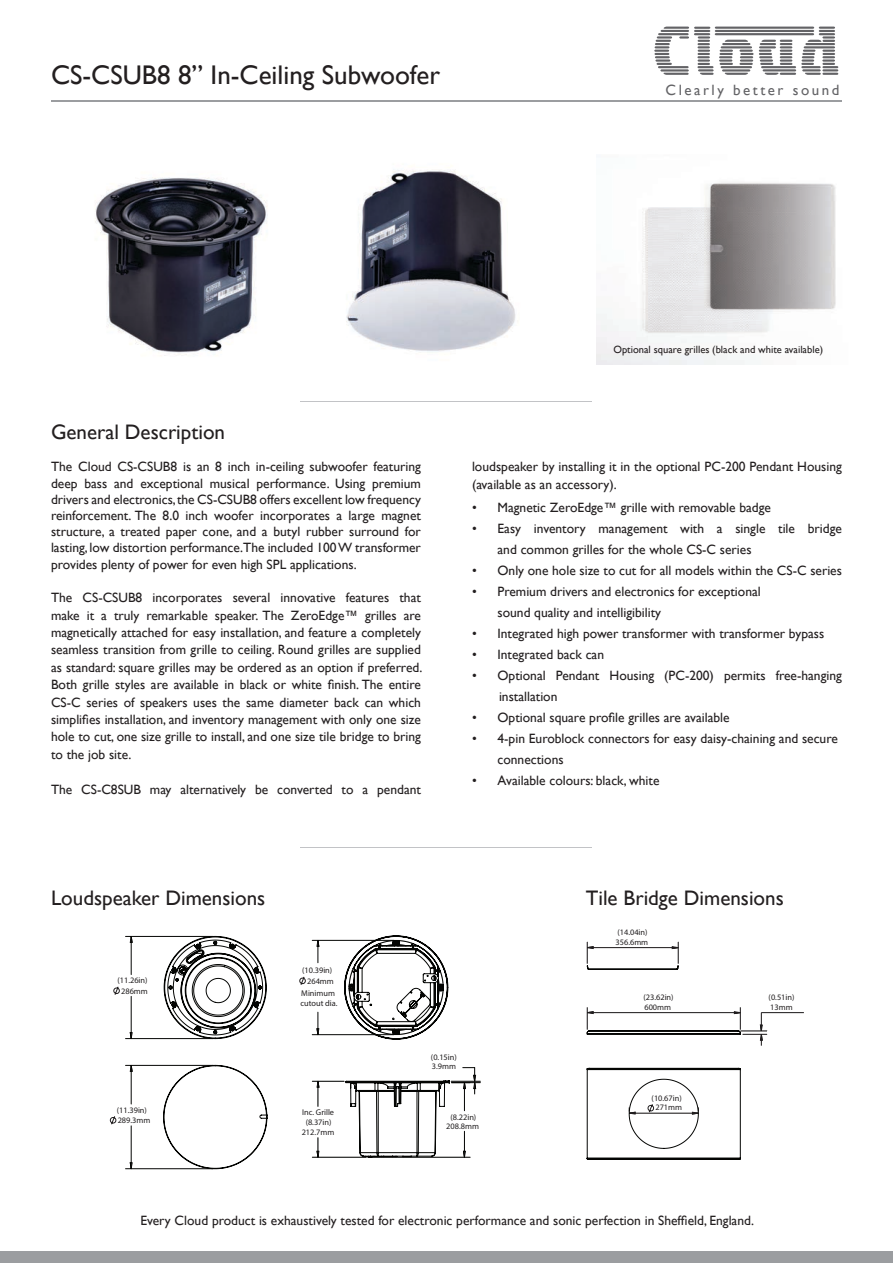
<style>
.page{position:relative;width:893px;height:1263px;background:#fff}
.page>*{position:absolute;margin:0;border:0;box-sizing:border-box;transform-origin:0 0}
.t1{font:27px "Gill Sans";color:#231f20}
.t2{font:21px "Gill Sans";color:#231f20}
.t3{font:15px "Gill Sans";letter-spacing:.17em;color:#636366}
.t4{font:13.5px/17.4px "Gill Sans";color:#231f20}
.t5{font:10.5px "Gill Sans";color:#231f20}
.t6{font:8.4px/9.3px "Trade Gothic";color:#201d1e;text-align:center}
</style>
<div class="page">
<img style="left:596px;top:182px;width:240px;height:183px">
<svg style="left:654px;top:27px;width:184px;height:48px"></svg>
<hr style="left:51px;top:100px;width:791px;height:2px;background:#9b9da0">
<div style="left:0;top:1252px;width:893px;height:11px;background:#9b9da0"></div>
<hr style="left:300px;top:847px;width:292px;height:1px;background:#c2c3c6">
<svg style="left:299px;top:976px;width:7px;height:9px"></svg>
<svg style="left:110px;top:1116px;width:7px;height:9px"></svg>
<svg style="left:113px;top:986px;width:7px;height:9px"></svg>
<hr style="left:312px;top:1034px;width:82px;height:1px;background:#040503">
<hr style="left:312px;top:940px;width:82px;height:1px;background:#040503">
<hr style="left:126px;top:1065px;width:87px;height:1px;background:#040503">
<hr style="left:126px;top:1168px;width:87px;height:1px;background:#040503">
<hr style="left:126px;top:936px;width:87px;height:1px;background:#040503">
<hr style="left:126px;top:1038px;width:87px;height:1px;background:#040503">
<svg style="left:316px;top:940px;width:4px;height:95px"></svg>
<svg style="left:130px;top:936px;width:3px;height:233px"></svg>
<svg style="left:163px;top:1064px;width:105px;height:106px"></svg>
<svg style="left:163px;top:935px;width:104px;height:104px"></svg>
<hr style="left:312px;top:1157px;width:54px;height:1px;background:#040503">
<hr style="left:312px;top:1081px;width:32px;height:1px;background:#040503">
<svg style="left:316px;top:1138px;width:4px;height:20px"></svg>
<svg style="left:316px;top:1080px;width:4px;height:26px"></svg>
<svg style="left:344px;top:935px;width:136px;height:317px"></svg>
<hr style="left:761px;top:1012px;width:43px;height:1px;background:#201d1e">
<svg style="left:586px;top:942px;width:181px;height:218px"></svg>
<hr style="left:300px;top:401px;width:292px;height:1px;background:#c2c3c6">
<img style="left:346px;top:170px;width:170px;height:182px">
<img style="left:95px;top:177px;width:173px;height:179px">
<h1 class="t1" style="left:51px;top:59px;width:390px">CS-CSUB8 8” In-Ceiling Subwoofer</h1>
<p class="t3" style="left:666px;top:81px;width:175px">Clearly better sound</p>
<h2 class="t2" style="left:51px;top:420px;width:176px">General Description</h2>
<p class="t4" style="left:51px;top:459px;width:371px;line-height:16.2px;text-align:justify">The Cloud CS-CSUB8 is an 8 inch in-ceiling subwoofer featuring deep bass and exceptional musical performance. Using premium drivers and electronics, the CS-CSUB8 offers excellent low frequency reinforcement. The 8.0 inch woofer incorporates a large magnet structure, a treated paper cone, and a butyl rubber surround for lasting, low distortion performance.The included 100 W transformer provides plenty of power for even high SPL applications.</p>
<p class="t4" style="left:51px;top:589px;width:373px;text-align:justify">The CS-CSUB8 incorporates several innovative features that make it a truly remarkable speaker. The ZeroEdge™ grilles are magnetically attached for easy installation, and feature a completely seamless transition from grille to ceiling. Round grilles are supplied as standard: square grilles may be ordered as an option if preferred.<br>Both grille styles are available in black or white finish. The entire CS-C series of speakers uses the same diameter back can which simplifies installation, and inventory management with only one size hole to cut, one size grille to install, and one size tile bridge to bring to the job site.</p>
<p class="t4" style="left:51px;top:780px;width:371px">The CS-C8SUB may alternatively be converted to a pendant</p>
<p class="t5" style="left:613px;top:344px;width:211px">Optional square grilles (black and white available)</p>
<p class="t4" style="left:472px;top:458px;width:371px">loudspeaker by installing it in the optional PC-200 Pendant Housing (available as an accessory).</p>
<p class="t4" style="left:472px;top:499px;width:301px">• Magnetic ZeroEdge™ grille with removable badge</p>
<p class="t4" style="left:497px;top:518px;width:346px;line-height:21px;text-indent:-26px">• Easy inventory management with a single tile bridge and common grilles for the whole CS-C series</p>
<p class="t4" style="left:472px;top:562px;width:371px">• Only one hole size to cut for all models within the CS-C series</p>
<p class="t4" style="left:497px;top:581px;width:265px;line-height:21px;text-indent:-26px">• Premium drivers and electronics for exceptional sound quality and intelligibility</p>
<p class="t4" style="left:472px;top:625px;width:354px">• Integrated high power transformer with transformer bypass</p>
<p class="t4" style="left:472px;top:646px;width:134px">• Integrated back can</p>
<p class="t4" style="left:499px;top:665px;width:344px;line-height:21px;text-indent:-27px">• Optional Pendant Housing (PC-200) permits free-hanging installation</p>
<p class="t4" style="left:472px;top:709px;width:259px">• Optional square profile grilles are available</p>
<p class="t4" style="left:497px;top:728px;width:342px;line-height:21px;text-indent:-26px">• 4-pin Euroblock connectors for easy daisy-chaining and secure connections</p>
<p class="t4" style="left:472px;top:772px;width:189px">• Available colours: black, white</p>
<h2 class="t2" style="left:51px;top:886px;width:216px">Loudspeaker Dimensions</h2>
<h2 class="t2" style="left:586px;top:886px;width:200px">Tile Bridge Dimensions</h2>
<p class="t6" style="left:117px;top:975px;width:32px;line-height:10.6px">(11.26in)<br>286mm</p>
<p class="t6" style="left:117px;top:1105px;width:35px;line-height:9.9px;text-align:left">(11.39in)<br>289.3mm</p>
<p class="t6" style="left:301px;top:964px;width:35px;line-height:11.6px">(10.39in)<br>264mm<br>Minimum</p>
<p class="t6" style="left:300px;top:998px;width:39px">cutout dia.</p>
<p class="t6" style="left:302px;top:1107px;width:34px;line-height:9.9px">Inc. Grille (8.37in)<br>212.7mm</p>
<p class="t6" style="left:431px;top:1052px;width:27px;text-align:left">(0.15in)<br>3.9mm</p>
<p class="t6" style="left:446px;top:1112px;width:34px">(8.22in)<br>208.8mm</p>
<p class="t6" style="left:615px;top:927px;width:34px;text-align:left">(14.04in)<br>356.6mm</p>
<p class="t6" style="left:643px;top:992px;width:32px;text-align:left">(23.62in)<br>600mm</p>
<p class="t6" style="left:769px;top:992px;width:27px;text-align:left">(0.51in)<br>13mm</p>
<p class="t6" style="left:652px;top:1093px;width:32px">(10.67in)<br>271mm</p>
<p class="t4" style="left:140px;top:1211px;width:615px">Every Cloud product is exhaustively tested for electronic performance and sonic perfection in Sheffield, England.</p>
</div>
